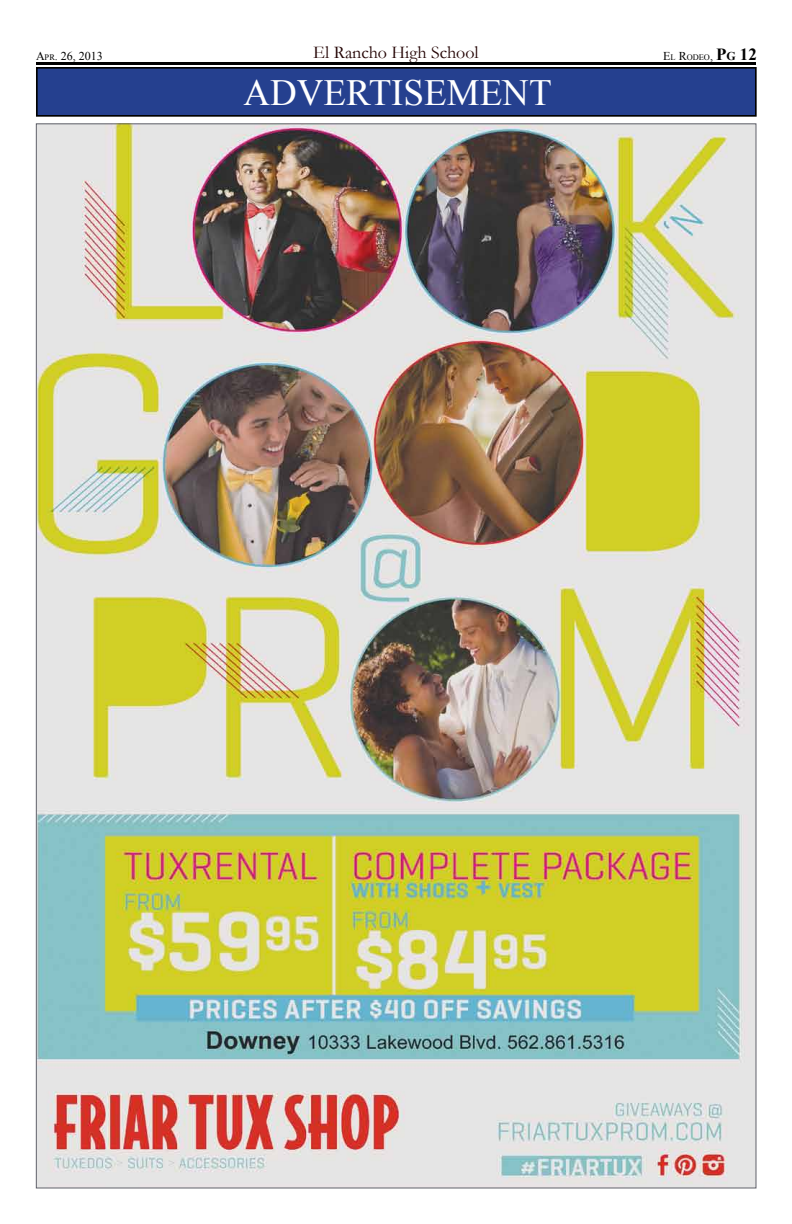
<style>
.page{position:relative;width:792px;height:1224px;background:#fff}
.page>*{position:absolute;margin:0;border:0;box-sizing:border-box;transform-origin:0 0}
.t1{font:37px "Times New Roman";color:#fff}
.t2{font:18px "Garamond";color:#230303}
.t3{font:12px "Times New Roman";color:#000}
.t4{font:8.4px "Times New Roman";color:#000}
.s1{font-size:8.4px}
.s2{font-size:12px}
.s3{font-weight:700;font-size:17px}
.s4{font-weight:700;font-size:11.9px}
</style>
<div class="page">
<div style="left:36px;top:67px;width:720px;height:50px;background:#25408f"></div>
<div style="left:37px;top:68px;width:719px;height:48px;border:1px solid #000"></div>
<hr style="left:36px;top:62px;width:720px;height:3px;background:#000">
<img style="left:38px;top:125px;width:716px;height:1061px">
<p class="t3" style="left:36px;top:48px;width:68px">A<span class="s1">PR</span>. 26, 2013</p>
<p class="t2" style="left:313px;top:42px;width:167px">El Rancho High School</p>
<p class="t4" style="left:663px;top:51px;width:95px"><span class="s2">E</span>L <span class="s2">R</span>ODEO<span class="s2">,</span> <span class="s3">P</span><span class="s4">g</span> <span class="s3">12</span></p>
<p class="t1" style="left:244px;top:68px;width:52px">ADVERTISEMENT</p>
<p class="t1" style="left:255px;top:68px;width:52px">ADVERTISMENT</p>
</div>
